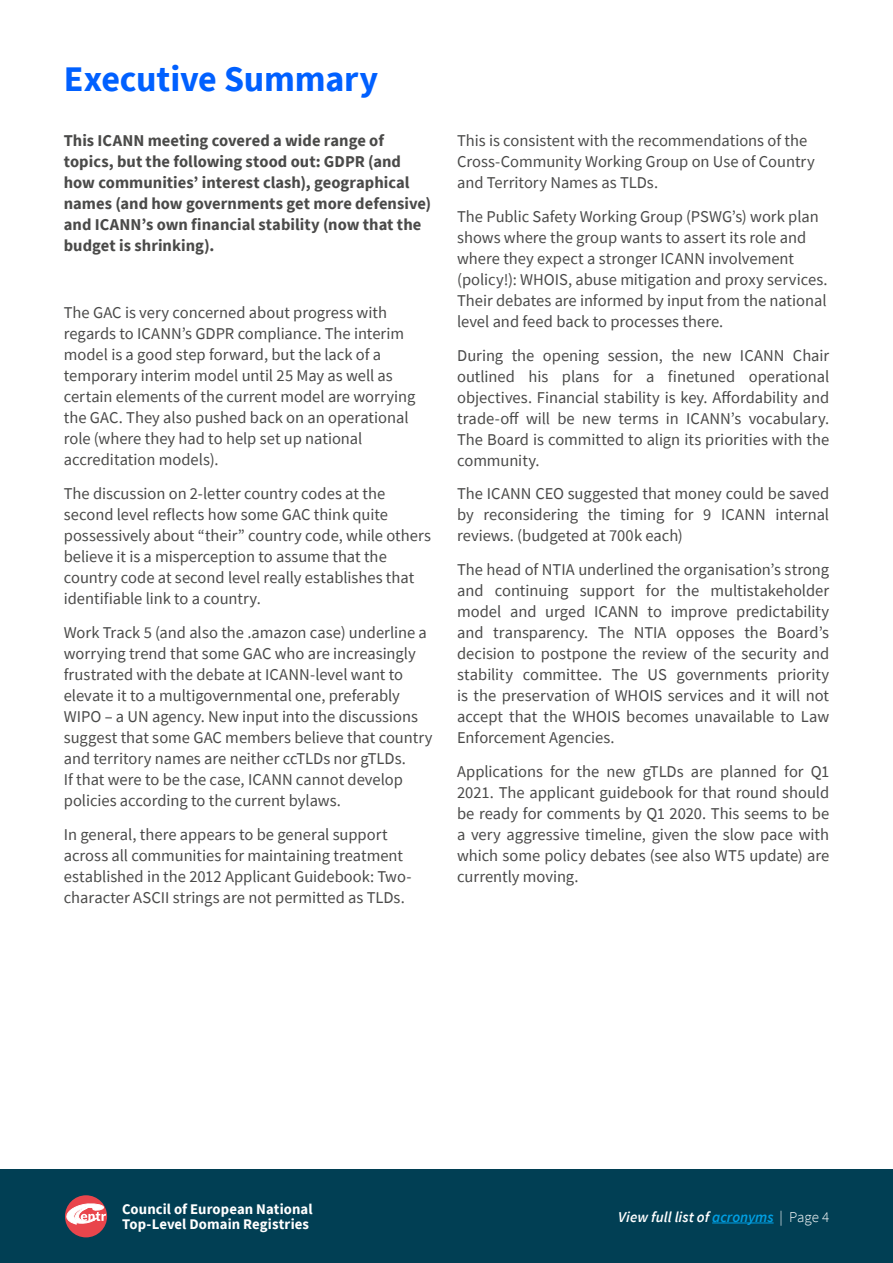
<style>
.page{position:relative;width:893px;height:1263px;background:#fff}
.page>*{position:absolute;margin:0;border:0;box-sizing:border-box;transform-origin:0 0}
.t1{font:700 36px "Source Sans Pro";letter-spacing:-.005em;color:#0060ff}
.t2{font:16.5px/21px "Source Sans Pro";color:#4a4a49}
.t3{font:700 16.5px/21px "Source Sans Pro";color:#4a4a49}
.t4{font:italic 600 15px "Source Sans Pro";color:#fff}
.t5{font:700 14.7px/14.7px "Source Sans Pro";letter-spacing:.005em;color:#fff}
.s1{color:#009fe3}
.s2{font-weight:300;font-style:normal}
</style>
<div class="page">
<div style="left:0;top:1169px;width:893px;height:94px;background:#013f54"></div>
<div style="left:65px;top:1195px;width:42px;height:42px;background:#e9454c;border-radius:50%"></div>
<svg style="left:66px;top:1203px;width:40px;height:21px"></svg>
<hr style="left:712px;top:1222px;width:62px;height:1px;background:#009fe3">
<h1 class="t1" style="left:64px;top:54px;width:316px">Executive Summary</h1>
<p class="t3" style="left:64px;top:130px;width:369px">This ICANN meeting covered a wide range of topics, but the following stood out: GDPR (and how communities’ interest clash), geographical names (and how governments get more defensive) and ICANN’s own financial stability (now that the budget is shrinking).</p>
<p class="t2" style="left:64px;top:302px;width:353px">The GAC is very concerned about progress with regards to ICANN’s GDPR compliance. The interim model is a good step forward, but the lack of a temporary interim model until 25 May as well as certain elements of the current model are worrying the GAC. They also pushed back on an operational role (where they had to help set up national accreditation models).</p>
<p class="t2" style="left:64px;top:483px;width:369px">The discussion on 2-letter country codes at the second level reflects how some GAC think quite possessively about “their” country code, while others believe it is a misperception to assume that the country code at second level really establishes that identifiable link to a country.</p>
<p class="t2" style="left:64px;top:622px;width:370px">Work Track 5 (and also the .amazon case) underline a worrying trend that some GAC who are increasingly frustrated with the debate at ICANN-level want to elevate it to a multigovernmental one, preferably WIPO – a UN agency. New input into the discussions suggest that some GAC members believe that country and territory names are neither ccTLDs nor gTLDs.<br>If that were to be the case, ICANN cannot develop policies according to the current bylaws.</p>
<p class="t2" style="left:64px;top:824px;width:349px">In general, there appears to be general support across all communities for maintaining treatment established in the 2012 Applicant Guidebook: Two&shy;character ASCII strings are not permitted as TLDs.</p>
<p class="t2" style="left:457px;top:130px;width:359px">This is consistent with the recommendations of the<br>Cross-Community Working Group on Use of Country and Territory Names as TLDs.</p>
<p class="t2" style="left:457px;top:206px;width:372px">The Public Safety Working Group (PSWG’s) work plan shows where the group wants to assert its role and where they expect a stronger ICANN involvement (policy!): WHOIS, abuse mitigation and proxy services.<br>Their debates are informed by input from the national level and feed back to processes there.</p>
<p class="t2" style="left:457px;top:344px;width:374px;text-align:justify">During the opening session, the new ICANN Chair outlined his plans for a finetuned operational objectives. Financial stability is key. Affordability and trade-off will be new terms in ICANN’s vocabulary.<br>The Board is committed to align its priorities with the community.</p>
<p class="t2" style="left:457px;top:483px;width:374px;text-align:justify">The ICANN CEO suggested that money could be saved by reconsidering the timing for 9 ICANN internal reviews. (budgeted at 700k each)</p>
<p class="t2" style="left:457px;top:559px;width:374px;text-align:justify">The head of NTIA underlined the organisation’s strong and continuing support for the multistakeholder model and urged ICANN to improve predictability and transparency. The NTIA opposes the Board’s decision to postpone the review of the security and stability committee. The US governments priority is the preservation of WHOIS services and it will not accept that the WHOIS becomes unavailable to Law Enforcement Agencies.</p>
<p class="t2" style="left:457px;top:761px;width:374px;text-align:justify">Applications for the new gTLDs are planned for Q1<br>2021. The applicant guidebook for that round should be ready for comments by Q1 2020. This seems to be a very aggressive timeline, given the slow pace with which some policy debates (see also WT5 update) are currently moving.</p>
<p class="t5" style="left:122px;top:1202px;width:192px">Council of European National<br>Top-Level Domain Registries</p>
<p class="t4" style="left:618px;top:1207px;width:213px">View full list of <span class="s1">acronyms</span> <span class="s2">| Page 4</span></p>
</div>
